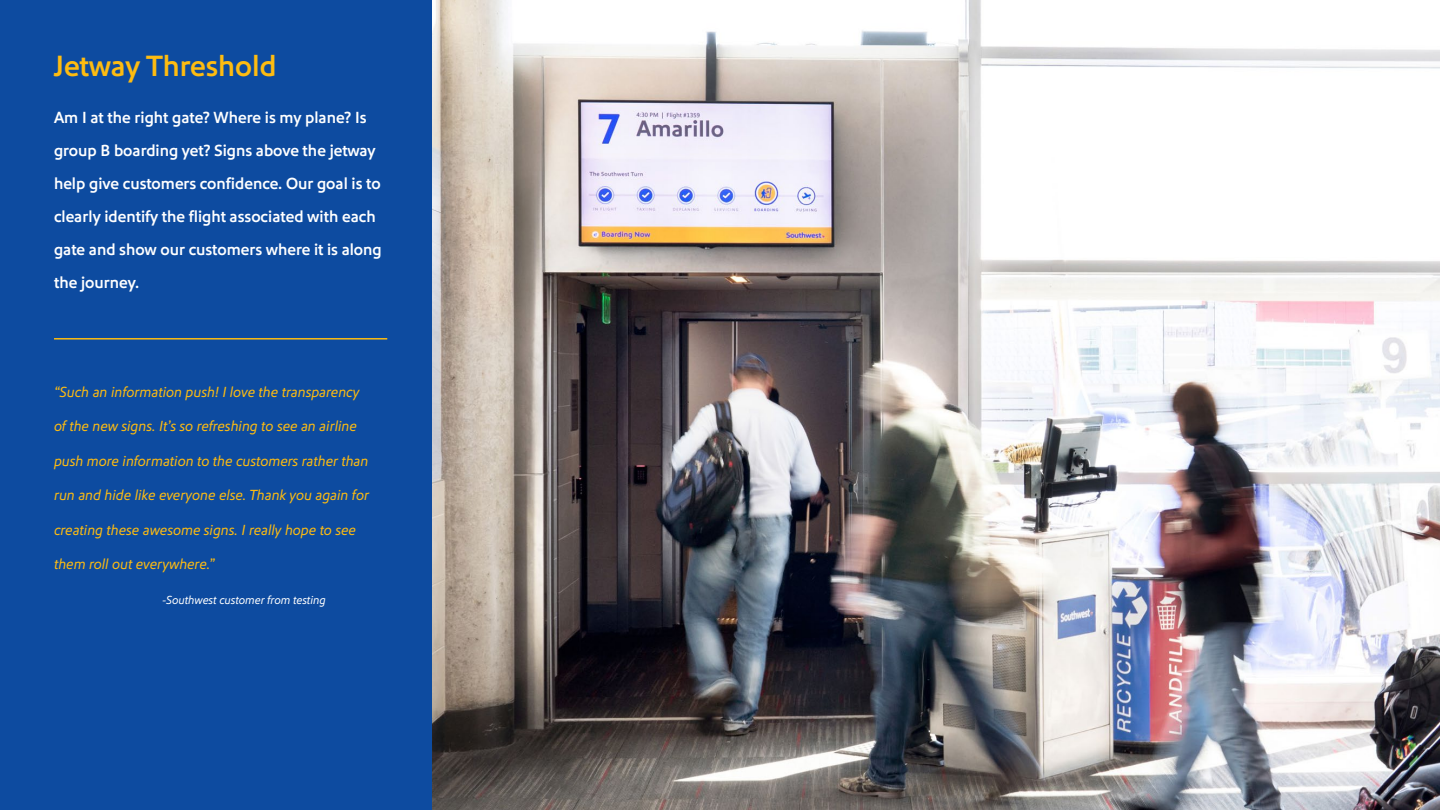
<style>
.page{position:relative;width:1440px;height:810px;background:#fff}
.page>*{position:absolute;margin:0;border:0;box-sizing:border-box;transform-origin:0 0}
.t1{font:500 30px "Southwest Sans";color:#febc11}
.t2{font:500 16.5px/33px "Southwest Sans";color:#fff}
.t3{font:italic 15px "Southwest Sans";color:#febc11}
.t4{font:italic 12px "Southwest Sans";color:#fff}
</style>
<div class="page">
<div style="left:0;top:0;width:432px;height:810px;background:#0d4ba0"></div>
<hr style="left:54px;top:338px;width:333px;height:2px;background:#febc11">
<img style="left:432px;top:0;width:1008px;height:810px">
<h1 class="t1" style="left:54px;top:49px;width:224px">Jetway Threshold</h1>
<p class="t2" style="left:54px;top:101px;width:329px">Am I at the right gate? Where is my plane? Is group B boarding yet? Signs above the jetway help give customers confidence. Our goal is to clearly identify the flight associated with each gate and show our customers where it is along the journey.</p>
<p class="t3" style="left:54px;top:383px;width:307px">“Such an information push! I love the transparency</p>
<p class="t3" style="left:54px;top:417px;width:304px">of the new signs. It’s so refreshing to see an airline</p>
<p class="t3" style="left:54px;top:452px;width:316px">push more information to the customers rather than</p>
<p class="t3" style="left:54px;top:486px;width:317px">run and hide like everyone else. Thank you again for</p>
<p class="t3" style="left:54px;top:521px;width:303px">creating these awesome signs. I really hope to see</p>
<p class="t3" style="left:54px;top:555px;width:162px">them roll out everywhere.”</p>
<p class="t4" style="left:162px;top:593px;width:165px">-Southwest customer from testing</p>
</div>
